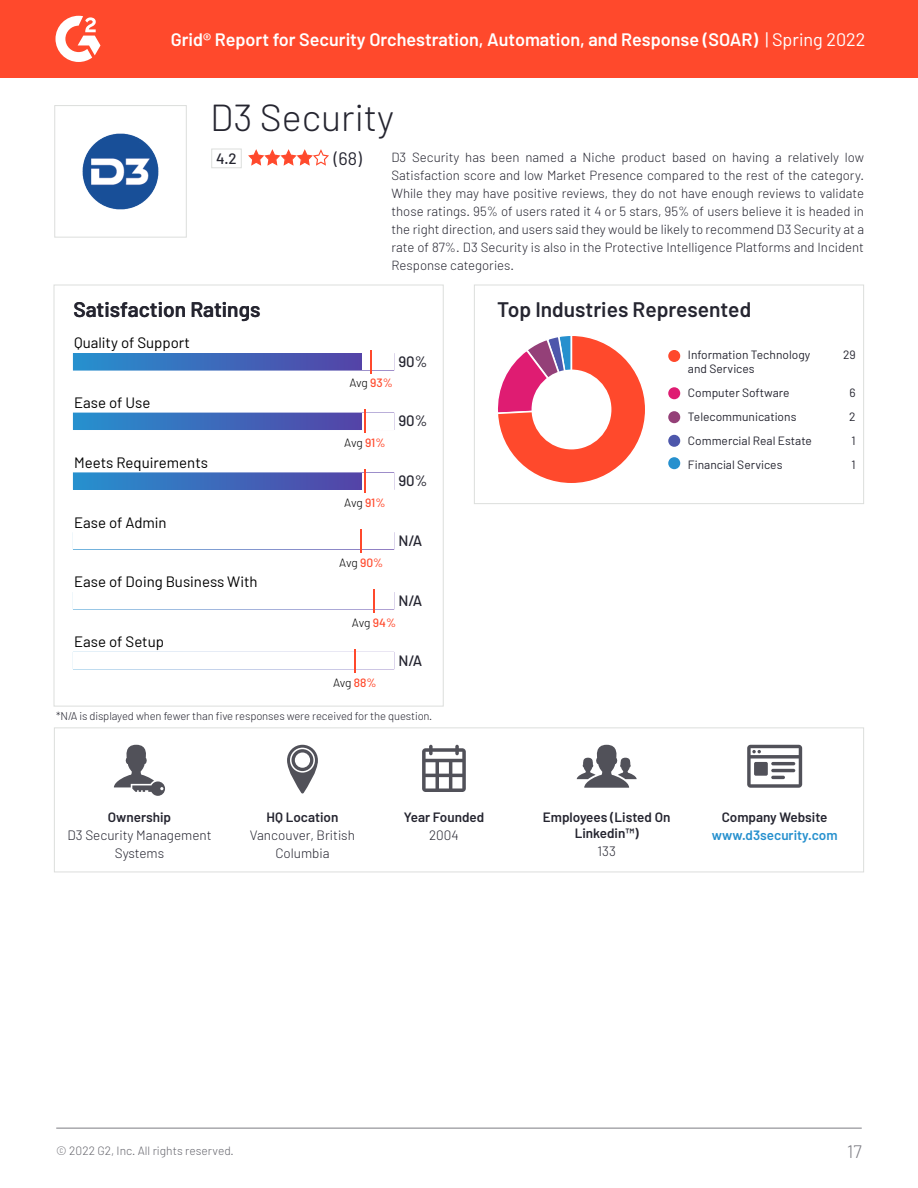
<style>
.page{position:relative;width:918px;height:1188px;background:#fff}
.page>*{position:absolute;margin:0;border:0;box-sizing:border-box;transform-origin:0 0}
.t1{font:300 37.5px "Barlow";color:#252530}
.t2{font:600 21px "Barlow";color:#252530}
.t3{font:600 18px "Barlow";color:#fff}
.t4{font:18px "Barlow";color:#252530}
.t5{font:300 18px "Barlow";color:#7c7c83}
.t6{font:15px "Barlow";color:#000}
.t7{font:500 15px "Barlow";color:#252530}
.t8{font:600 13.5px/16.5px "Barlow";color:#252530;text-align:center}
.t9{font:300 13.5px/18px "Barlow";color:#252530;text-align:center}
.t10{font:600 13.5px "Barlow";color:#2690ce}
.t11{font:300 13.2px/18px "Barlow";color:#252530;text-align:justify}
.t12{font:12px/24px "Barlow";color:#252530}
.t13{font:300 12px "Barlow";letter-spacing:-.02em;color:#000}
.t14{font:300 12px "Barlow";color:#67676e}
.t15{font:300 11.25px "Barlow";letter-spacing:-.01em;color:#252530}
.s1{font-weight:400}
.s2{font-weight:500;color:#ff492c}
</style>
<div class="page">
<div style="left:211px;top:149px;width:31px;height:19px;border:1px solid #dcdedc"></div>
<div style="left:474px;top:285px;width:390px;height:219px;border:1px solid #dcdedc"></div>
<div style="left:54px;top:105px;width:133px;height:133px;border:1px solid #dcdedc"></div>
<hr style="left:56px;top:1128px;width:806px;height:1px;background:#7c7c83">
<div style="left:0;top:0;width:918px;height:78px;background:#ff492c"></div>
<svg style="left:56px;top:16px;width:44px;height:46px"></svg>
<img style="left:82px;top:133px;width:77px;height:77px">
<svg style="left:248px;top:149px;width:81px;height:17px"></svg>
<div style="left:54px;top:727px;width:810px;height:145px;background:#fff;border:1px solid #dcdedc"></div>
<svg style="left:114px;top:745px;width:51px;height:51px"></svg>
<svg style="left:422px;top:745px;width:44px;height:47px"></svg>
<svg style="left:747px;top:745px;width:55px;height:43px"></svg>
<svg style="left:577px;top:745px;width:60px;height:43px"></svg>
<svg style="left:287px;top:745px;width:31px;height:48px"></svg>
<svg style="left:498px;top:336px;width:147px;height:147px"></svg>
<div style="left:532px;top:370px;width:79px;height:79px;background:#fff;border-radius:50%"></div>
<div style="left:73px;top:353px;width:321px;height:18px;background:#fff;border:1px solid #fff"></div>
<div style="left:73px;top:354px;width:288px;height:16px;background:linear-gradient(to right,#2691ce,#5443a7)"></div>
<div style="left:73px;top:413px;width:321px;height:17px;background:#fff;border:1px solid #fff"></div>
<div style="left:73px;top:413px;width:288px;height:16px;background:linear-gradient(to right,#2691ce,#5443a7)"></div>
<div style="left:73px;top:472px;width:321px;height:18px;background:#fff;border:1px solid #fff"></div>
<div style="left:73px;top:473px;width:288px;height:16px;background:linear-gradient(to right,#2691ce,#5443a7)"></div>
<div style="left:73px;top:532px;width:321px;height:18px;background:#fff;border:1px solid #fff"></div>
<hr style="left:370px;top:350px;width:2px;height:24px;background:#ff492c">
<hr style="left:364px;top:409px;width:2px;height:24px;background:#ff492c">
<hr style="left:354px;top:649px;width:2px;height:24px;background:#ff492c">
<hr style="left:373px;top:589px;width:2px;height:24px;background:#ff492c">
<svg style="left:361px;top:529px;width:1px;height:24px"></svg>
<hr style="left:364px;top:469px;width:2px;height:24px;background:#ff492c">
<div style="left:668px;top:387px;width:12px;height:12px;background:#df1c72;border-radius:50%"></div>
<div style="left:668px;top:350px;width:12px;height:12px;background:#ff492c;border-radius:50%"></div>
<div style="left:668px;top:435px;width:12px;height:12px;background:#4d57ab;border-radius:50%"></div>
<div style="left:668px;top:457px;width:12px;height:12px;background:#2690ce;border-radius:50%"></div>
<div style="left:668px;top:411px;width:12px;height:12px;background:#944078;border-radius:50%"></div>
<h3 class="t3" style="left:171px;top:29px;width:696px">Grid® Report for Security Orchestration, Automation, and Response (SOAR) <span class="s1">| Spring 2022</span></h3>
<h1 class="t1" style="left:210px;top:94px;width:185px">D3 Security</h1>
<p class="t7" style="left:216px;top:149px;width:22px">4.2</p>
<h3 class="t4" style="left:334px;top:147px;width:30px">(68)</h3>
<p class="t11" style="left:392px;top:148px;width:474px">D3 Security has been named a Niche product based on having a relatively low Satisfaction score and low Market Presence compared to the rest of the category.<br>While they may have positive reviews, they do not have enough reviews to validate those ratings. 95% of users rated it 4 or 5 stars, 95% of users believe it is headed in the right direction, and users said they would be likely to recommend D3 Security at a rate of 87%. D3 Security is also in the Protective Intelligence Platforms and Incident Response categories.</p>
<h2 class="t2" style="left:73px;top:296px;width:189px">Satisfaction Ratings</h2>
<h2 class="t2" style="left:497px;top:296px;width:255px">Top Industries Represented</h2>
<p class="t6" style="left:74px;top:333px;width:117px">Quality of Support</p>
<p class="t7" style="left:398px;top:352px;width:30px">90%</p>
<p class="t12" style="left:688px;top:348px;width:124px;line-height:13.5px">Information Technology and Services</p>
<p class="t12" style="left:688px;top:380px;width:125px">Computer Software<br>Telecommunications<br>Commercial Real Estate<br>Financial Services</p>
<p class="t13" style="left:349px;top:376px;width:45px">Avg <span class="s2">93%</span></p>
<p class="t6" style="left:74px;top:393px;width:78px">Ease of Use</p>
<p class="t7" style="left:398px;top:412px;width:30px">90%</p>
<p class="t13" style="left:344px;top:436px;width:43px">Avg <span class="s2">91%</span></p>
<p class="t6" style="left:74px;top:453px;width:135px">Meets Requirements</p>
<p class="t6" style="left:74px;top:513px;width:94px">Ease of Admin</p>
<p class="t6" style="left:74px;top:573px;width:185px">Ease of Doing Business With</p>
<p class="t6" style="left:74px;top:633px;width:91px">Ease of Setup</p>
<p class="t13" style="left:344px;top:496px;width:43px">Avg <span class="s2">91%</span></p>
<p class="t13" style="left:339px;top:555px;width:46px">Avg <span class="s2">90%</span></p>
<p class="t7" style="left:398px;top:472px;width:30px">90%</p>
<p class="t7" style="left:398px;top:531px;width:26px">N/A</p>
<p class="t7" style="left:398px;top:591px;width:26px">N/A</p>
<p class="t13" style="left:352px;top:615px;width:46px">Avg <span class="s2">94%</span></p>
<p class="t13" style="left:333px;top:675px;width:45px">Avg <span class="s2">88%</span></p>
<p class="t7" style="left:398px;top:651px;width:26px">N/A</p>
<p class="t15" style="left:56px;top:709px;width:378px">*N/A is displayed when fewer than five responses were received for the question.</p>
<p class="t12" style="left:843px;top:343px;width:14px">29</p>
<p class="t12" style="left:849px;top:380px;width:8px;text-align:justify">6<br>2<br>1<br>1</p>
<p class="t8" style="left:108px;top:809px;width:65px">Ownership</p>
<p class="t9" style="left:67px;top:826px;width:146px">D3 Security Management<br>Systems</p>
<p class="t8" style="left:267px;top:809px;width:73px">HQ Location</p>
<p class="t9" style="left:250px;top:826px;width:107px">Vancouver, British<br>Columbia</p>
<p class="t8" style="left:404px;top:809px;width:82px">Year Founded</p>
<p class="t9" style="left:429px;top:826px;width:31px">2004</p>
<p class="t8" style="left:543px;top:809px;width:129px">Employees (Listed On<br>Linkedin™)</p>
<p class="t9" style="left:597px;top:842px;width:20px">133</p>
<p class="t8" style="left:722px;top:809px;width:107px">Company Website</p>
<p class="t10" style="left:712px;top:827px;width:127px">www.d3security.com</p>
<p class="t14" style="left:56px;top:1143px;width:179px">© 2022 G2, Inc. All rights reserved.</p>
<h3 class="t5" style="left:847px;top:1140px;width:16px">17</h3>
</div>
